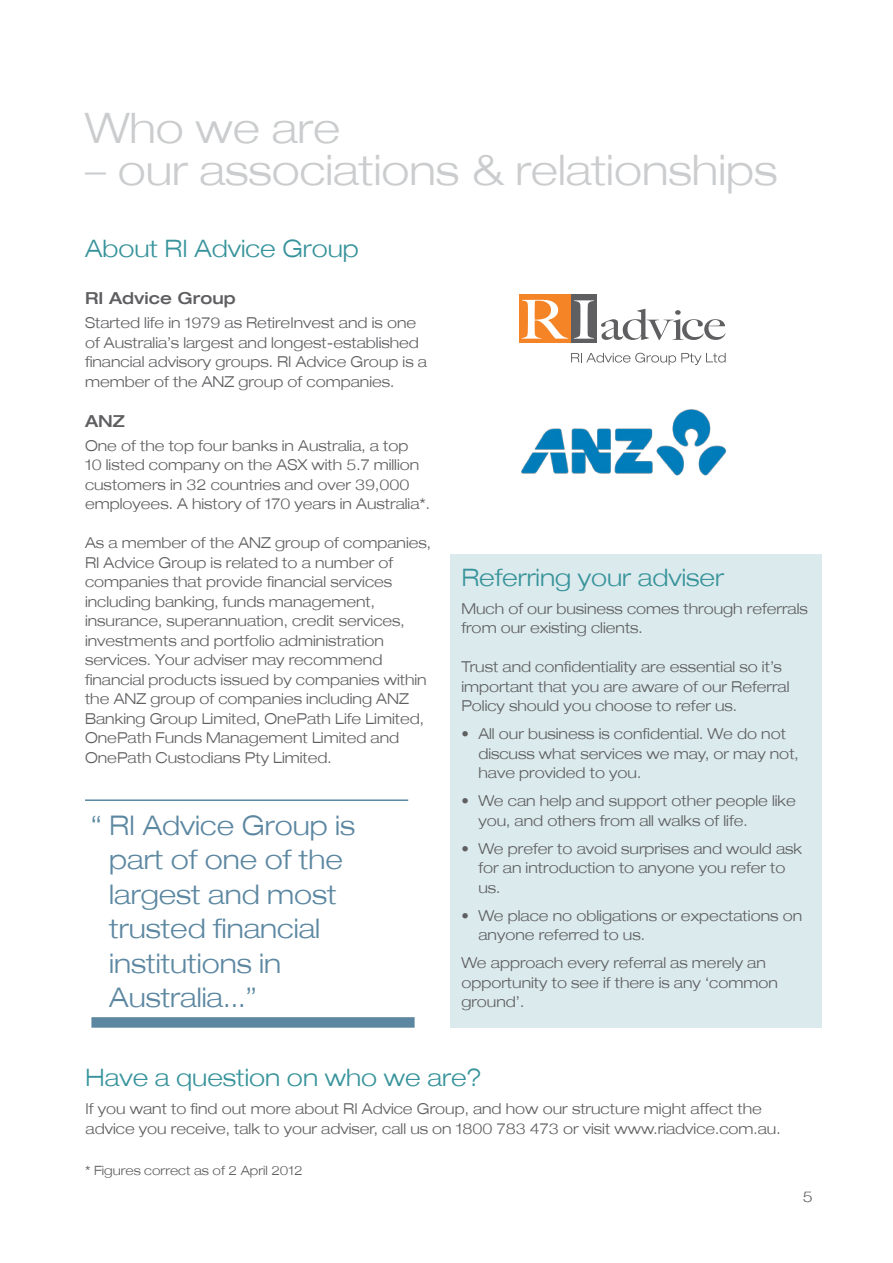
<style>
.page{position:relative;width:893px;height:1263px;background:#fff}
.page>*{position:absolute;margin:0;border:0;box-sizing:border-box;transform-origin:0 0}
.Heading_1{font:300 expanded 42px "Helvetica Neue LT";color:#cbccce}
.Quote-Blue{font:300 expanded 27px/34.5px "Helvetica Neue LT";color:#5c87a1}
.Heading_2-PMS5483{font:300 expanded 24px "Helvetica Neue LT";color:#37939b}
.Heading_3-PMS425{font:500 expanded 16.5px "Helvetica Neue LT";color:#5f5f62}
.Body{font:300 expanded 15px/19.5px "Helvetica Neue LT";color:#5f5f62}
.Disclaimer{font:300 expanded 12.75px "Helvetica Neue LT";color:#5f5f62}
</style>
<div class="page">
<div style="left:450px;top:554px;width:371px;height:474px;background:#dbeaec"></div>
<hr style="left:85px;top:799px;width:323px;height:2px;background:#5c87a1">
<div style="left:91px;top:1017px;width:324px;height:11px;background:#5c87a1"></div>
<svg style="left:601px;top:309px;width:124px;height:31px"></svg>
<div style="left:519px;top:294px;width:52px;height:49px;background:#f58427"></div>
<svg style="left:522px;top:300px;width:46px;height:39px"></svg>
<div style="left:571px;top:294px;width:26px;height:49px;background:#5f5f62"></div>
<svg style="left:574px;top:300px;width:20px;height:39px"></svg>
<svg style="left:571px;top:353px;width:155px;height:12px"></svg>
<img style="left:521px;top:409px;width:205px;height:67px">
<p class="Heading_1" style="left:85px;top:102px;width:257px">Who we are</p>
<p class="Heading_1" style="left:85px;top:144px;width:694px">– our associations &amp; relationships</p>
<p class="Heading_2-PMS5483" style="left:85px;top:234px;width:275px">About RI Advice Group</p>
<p class="Heading_3-PMS425" style="left:85px;top:288px;width:152px">RI Advice Group</p>
<p class="Body" style="left:85px;top:313px;width:343px">Started life in 1979 as RetireInvest and is one of Australia’s largest and longest-established financial advisory groups. RI Advice Group is a member of the ANZ group of companies.</p>
<p class="Heading_3-PMS425" style="left:85px;top:411px;width:41px">ANZ</p>
<p class="Body" style="left:85px;top:435px;width:347px">One of the top four banks in Australia, a top<br>10 listed company on the ASX with 5.7 million customers in 32 countries and over 39,000 employees. A history of 170 years in Australia*.</p>
<p class="Body" style="left:85px;top:533px;width:347px">As a member of the ANZ group of companies, RI Advice Group is related to a number of companies that provide financial services including banking, funds management, insurance, superannuation, credit services, investments and portfolio administration services. Your adviser may recommend financial products issued by companies within the ANZ group of companies including ANZ Banking Group Limited, OnePath Life Limited, OnePath Funds Management Limited and OnePath Custodians Pty Limited.</p>
<p class="Quote-Blue" style="left:109px;top:808px;width:248px;text-indent:-18px">“ RI Advice Group is part of one of the largest and most trusted financial institutions in<br>Australia...”</p>
<p class="Heading_2-PMS5483" style="left:461px;top:563px;width:264px">Referring your adviser</p>
<p class="Body" style="left:461px;top:598px;width:348px">Much of our business comes through referrals from our existing clients.</p>
<p class="Body" style="left:461px;top:657px;width:330px">Trust and confidentiality are essential so it’s important that you are aware of our Referral<br>Policy should you choose to refer us.</p>
<p class="Body" style="left:478px;top:724px;width:322px;text-indent:-17px">• All our business is confidential. We do not discuss what services we may, or may not, have provided to you.</p>
<p class="Body" style="left:478px;top:791px;width:319px;text-indent:-17px">• We can help and support other people like you, and others from all walks of life.</p>
<p class="Body" style="left:478px;top:838px;width:325px;text-indent:-17px">• We prefer to avoid surprises and would ask for an introduction to anyone you refer to us.</p>
<p class="Body" style="left:478px;top:905px;width:325px;text-indent:-17px">• We place no obligations or expectations on anyone referred to us.</p>
<p class="Body" style="left:461px;top:953px;width:318px">We approach every referral as merely an opportunity to see if there is any ‘common ground’.</p>
<p class="Heading_2-PMS5483" style="left:86px;top:1063px;width:398px">Have a question on who we are?</p>
<p class="Body" style="left:86px;top:1099px;width:696px">If you want to find out more about RI Advice Group, and how our structure might affect the advice you receive, talk to your adviser, call us on 1800 783 473 or visit www.riadvice.com.au.</p>
<p class="Disclaimer" style="left:85px;top:1163px;width:219px">* Figures correct as of 2 April 2012</p>
<p class="Body" style="left:803px;top:1186px;width:12px">5</p>
</div>
